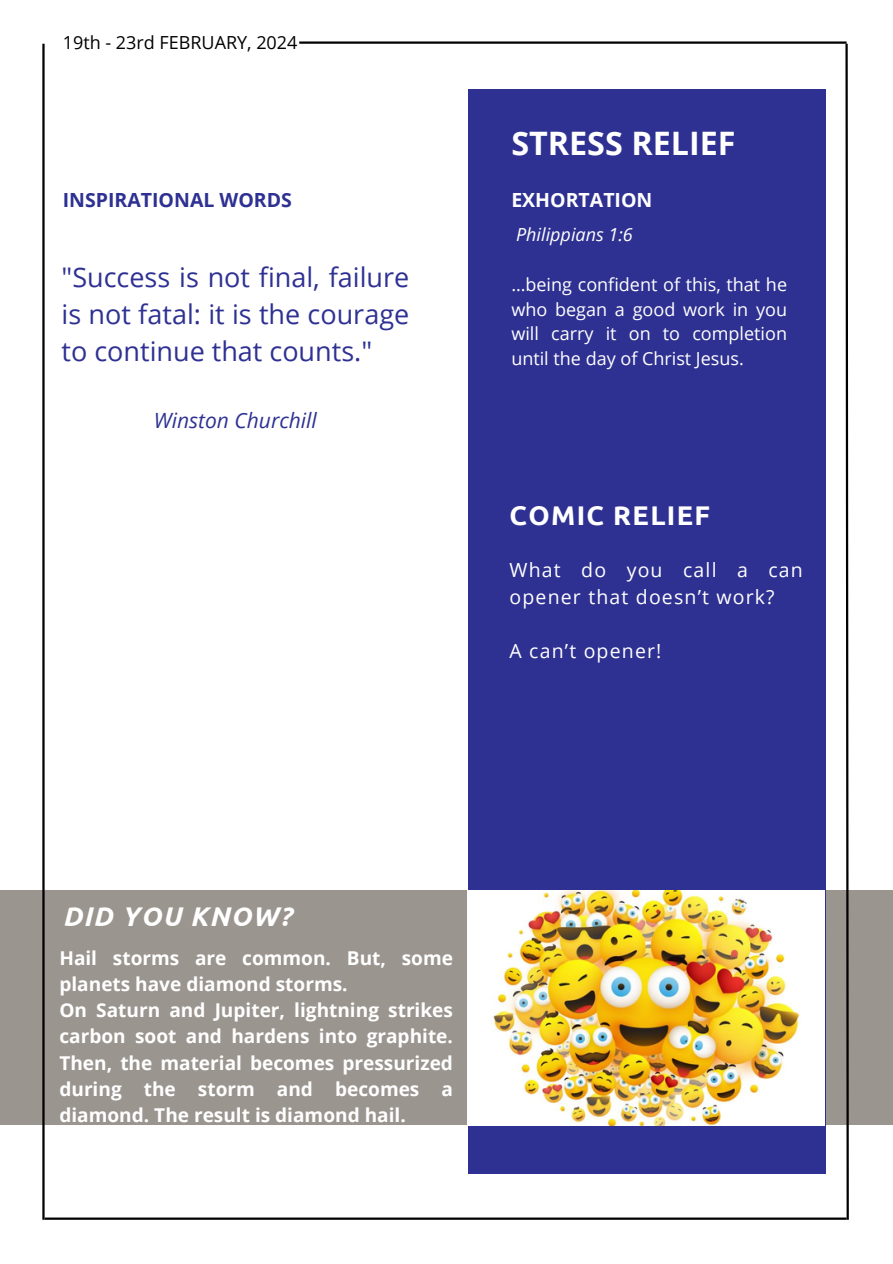
<style>
.page{position:relative;width:893px;height:1264px;background:#fff}
.page>*{position:absolute;margin:0;border:0;box-sizing:border-box;transform-origin:0 0}
.t1{font:700 32.25px "Open Sans";color:#fff}
.t2{font:27px/37.2px "Open Sans";color:#2e3192;text-align:justify}
.t3{font:700 27px "Ubuntu";letter-spacing:.05em;color:#fff}
.t4{font:italic 700 27px "Ubuntu";letter-spacing:.05em;color:#fff}
.t5{font:italic 21px "Open Sans";color:#2e3192}
.t6{font:19.5px/27px "Open Sans";letter-spacing:.06em;color:#fff}
.t7{font:700 19.5px "Open Sans";color:#2e3192}
.t8{font:700 19.5px "Open Sans";color:#fff}
.t9{font:700 19.05px/26.2px "Open Sans";color:#fff}
.t10{font:18px/24.8px "Open Sans";color:#fff;text-align:justify}
.t11{font:18px "Open Sans";color:#000}
.t12{font:italic 18px "Open Sans";color:#fff}
</style>
<div class="page">
<div style="left:0;top:890px;width:892px;height:234px;background:#9b958f"></div>
<svg style="left:844px;top:41px;width:5px;height:1179px"></svg>
<hr style="left:42px;top:44px;width:3px;height:1175px;background:#000">
<div style="left:468px;top:89px;width:357px;height:1084px;background:#2e3192"></div>
<hr style="left:299px;top:41px;width:547px;height:3px;background:#000">
<hr style="left:45px;top:1217px;width:801px;height:2px;background:#000">
<img style="left:468px;top:890px;width:356px;height:235px">
<h5 class="t11" style="left:63px;top:30px;width:236px">19th - 23rd FEBRUARY, 2024</h5>
<p class="t7" style="left:63px;top:186px;width:231px">INSPIRATIONAL WORDS</p>
<p class="t2" style="left:62px;top:257px;width:349px">"Success is not final, failure is not fatal: it is the courage to continue that counts."</p>
<h2 class="t5" style="left:154px;top:406px;width:164px">Winston Churchill</h2>
<h6 class="t1" style="left:511px;top:121px;width:226px">STRESS RELIEF</h6>
<p class="t8" style="left:511px;top:186px;width:143px">EXHORTATION</p>
<h1 class="t12" style="left:516px;top:222px;width:118px">Philippians 1:6</h1>
<p class="t10" style="left:511px;top:271px;width:277px">…being confident of this, that he who began a good work in you will carry it on to completion until the day of Christ Jesus.</p>
<p class="t3" style="left:509px;top:499px;width:202px">COMIC RELIEF</p>
<h6 class="t6" style="left:509px;top:555px;width:295px">What do you call a can opener that doesn’t work?</h6>
<h2 class="t6" style="left:509px;top:636px;width:153px">A can’t opener!</h2>
<h3 class="t4" style="left:63px;top:901px;width:230px">DID YOU KNOW?</h3>
<h6 class="t9" style="left:59px;top:944px;width:395px">Hail storms are common. But, some planets have diamond storms.<br>On Saturn and Jupiter, lightning strikes carbon soot and hardens into graphite.<br>Then, the material becomes pressurized during the storm and becomes a diamond. The result is diamond hail.</h6>
</div>
